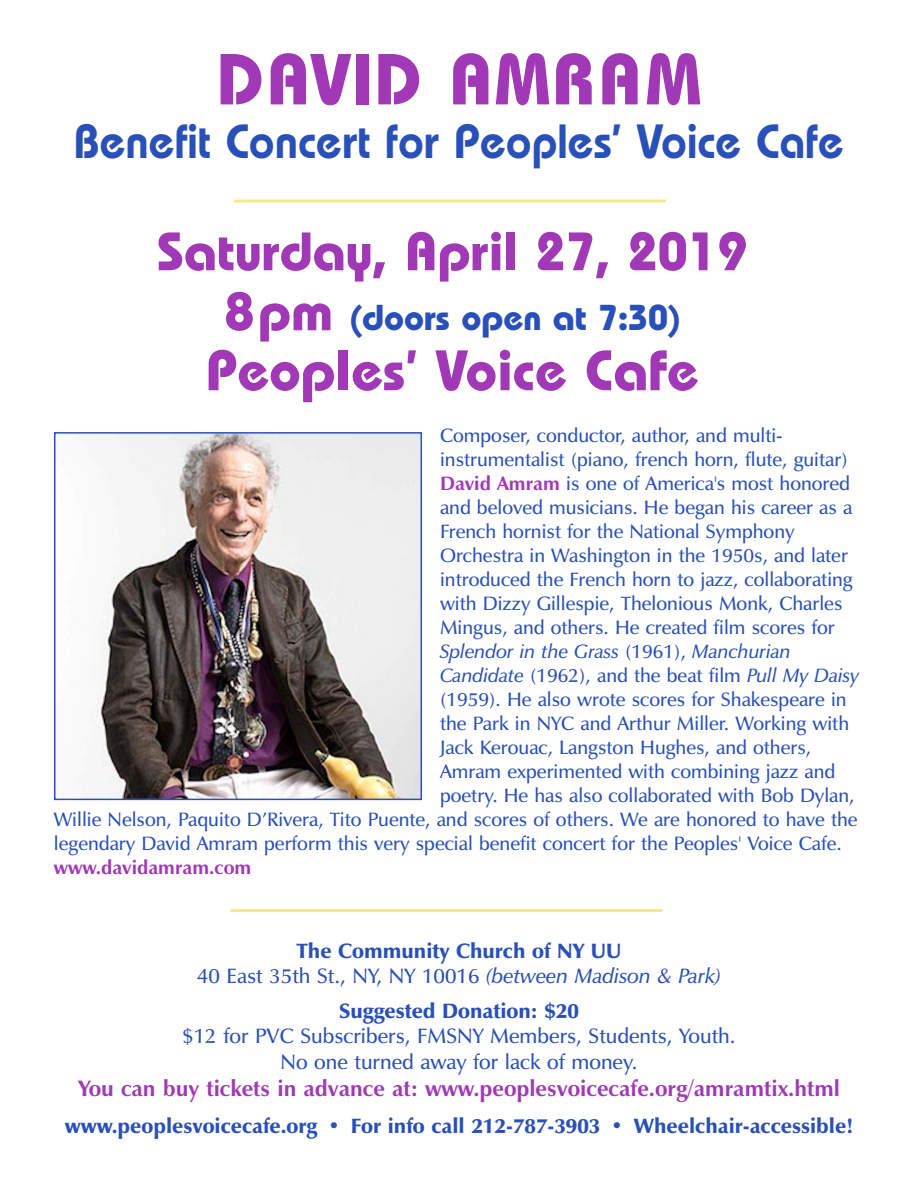
<style>
.page{position:relative;width:918px;height:1188px;background:#fff}
.page>*{position:absolute;margin:0;border:0;box-sizing:border-box;transform-origin:0 0}
.t1{font:700 72px "Bauhaus";letter-spacing:.025em;color:#a139b6}
.t2{font:700 57px "Bauhaus";color:#a139b6}
.t3{font:700 54px "Bauhaus";color:#a139b6}
.t4{font:600 48px "Bauhaus";color:#2950b8}
.t5{font:700 36px "Bauhaus";color:#2950b8}
.t6{font:700 22.5px "Optima WDM";color:#a139b6}
.t7{font:900 21px/25.5px "Optima WDM";color:#2950b8;text-align:center}
.t8{font:600 21px/25.5px "Optima WDM";color:#2950b8;text-align:center}
.t9{font:600 19.5px "Optima WDM";color:#2950b8}
.t10{font:italic 600 19.5px "Optima WDM";color:#2950b8}
.t11{font:700 19.5px "Optima WDM";color:#a139b6}
.s1{font-size:54px;color:#a139b6}
.s2{font-weight:700;color:#a139b6}
.s3{font-style:normal}
.s4{font-style:italic}
.s5{font-weight:600}
.s6{font-weight:600;font-style:italic}
</style>
<div class="page">
<hr style="left:231px;top:909px;width:432px;height:3px;background:#f9e78f">
<img style="left:88px;top:435px;width:331px;height:362px">
<div style="left:54px;top:432px;width:368px;height:368px;border:2px solid #2950b8"></div>
<hr style="left:234px;top:200px;width:432px;height:3px;background:#f9e78f">
<h1 class="t1" style="left:217px;top:54px;width:487px">DAVID AMRAM</h1>
<h3 class="t4" style="left:74px;top:125px;width:772px">Benefit Concert for Peoples’ Voice Cafe</h3>
<h3 class="t3" style="left:157px;top:232px;width:592px">Saturday, April 27, 2019</h3>
<h3 class="t5" style="left:224px;top:305px;width:457px"><span class="s1">8pm</span> (doors open at 7:30)</h3>
<h2 class="t2" style="left:206px;top:350px;width:494px">Peoples’ Voice Cafe</h2>
<p class="t9" style="left:440px;top:424px;width:344px">Composer, conductor, author, and multi-</p>
<p class="t9" style="left:440px;top:448px;width:409px">instrumentalist (piano, french horn, flute, guitar)</p>
<p class="t9" style="left:440px;top:472px;width:412px"><span class="s2">David Amram</span> is one of America's most honored</p>
<p class="t9" style="left:440px;top:496px;width:414px">and beloved musicians. He began his career as a</p>
<p class="t9" style="left:440px;top:520px;width:356px">French hornist for the National Symphony</p>
<p class="t9" style="left:440px;top:544px;width:409px">Orchestra in Washington in the 1950s, and later</p>
<p class="t9" style="left:440px;top:568px;width:414px">introduced the French horn to jazz, collaborating</p>
<p class="t9" style="left:440px;top:592px;width:404px">with Dizzy Gillespie, Thelonious Monk, Charles</p>
<p class="t9" style="left:440px;top:616px;width:396px">Mingus, and others. He created film scores for</p>
<p class="t10" style="left:440px;top:640px;width:352px">Splendor in the Grass <span class="s3">(1961),</span> Manchurian</p>
<p class="t9" style="left:440px;top:664px;width:421px"><span class="s4">Candidate</span> (1962), and the beat film <span class="s4">Pull My Daisy</span></p>
<p class="t9" style="left:440px;top:688px;width:408px">(1959). He also wrote scores for Shakespeare in</p>
<p class="t9" style="left:440px;top:712px;width:411px">the Park in NYC and Arthur Miller. Working with</p>
<p class="t9" style="left:440px;top:736px;width:373px">Jack Kerouac, Langston Hughes, and others,</p>
<p class="t9" style="left:440px;top:760px;width:397px">Amram experimented with combining jazz and</p>
<p class="t9" style="left:440px;top:784px;width:416px">poetry. He has also collaborated with Bob Dylan,</p>
<p class="t9" style="left:54px;top:808px;width:805px">Willie Nelson, Paquito D’Rivera, Tito Puente, and scores of others. We are honored to have the</p>
<p class="t9" style="left:54px;top:832px;width:789px">legendary David Amram perform this very special benefit concert for the Peoples' Voice Cafe.</p>
<p class="t11" style="left:54px;top:856px;width:199px">www.davidamram.com</p>
<p class="t7" style="left:197px;top:938px;width:526px">The Community Church of NY UU<br><span class="s5">40 East 35th St., NY, NY 10016</span> <span class="s6">(between Madison &amp; Park)</span></p>
<p class="t7" style="left:339px;top:998px;width:241px">Suggested Donation: $20</p>
<p class="t8" style="left:182px;top:1023px;width:555px">$12 for PVC Subscribers, FMSNY Members, Students, Youth.<br>No one turned away for lack of money.</p>
<p class="t6" style="left:78px;top:1075px;width:764px">You can buy tickets in advance at: www.peoplesvoicecafe.org/amramtix.html</p>
<p class="t7" style="left:65px;top:1113px;width:790px">www.peoplesvoicecafe.org • For info call 212-787-3903 • Wheelchair-accessible!</p>
</div>
